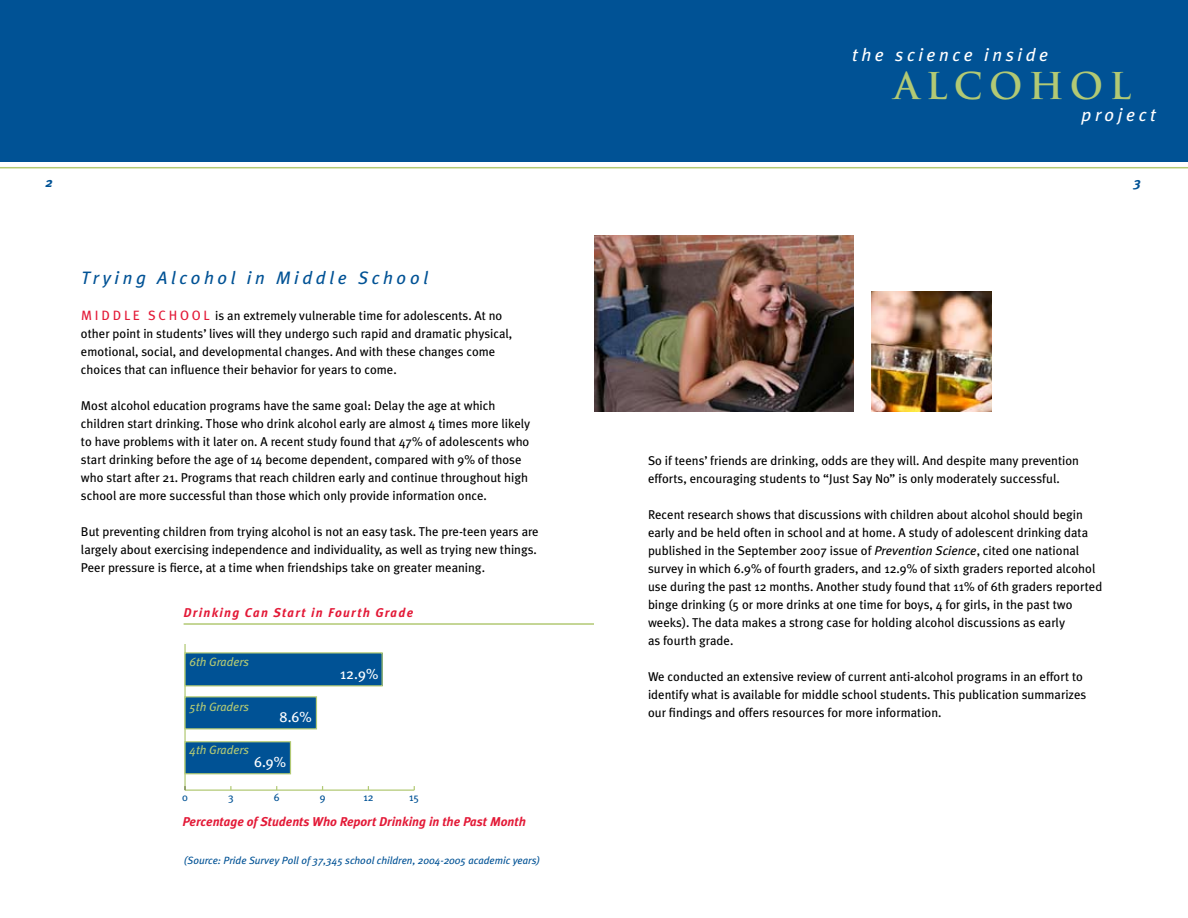
<style>
.page{position:relative;width:1188px;height:918px;background:#fff}
.page>*{position:absolute;margin:0;border:0;box-sizing:border-box;transform-origin:0 0}
.t1{font:700 36px "Trajan Pro";letter-spacing:.175em;color:#b2c974}
.t2{font:italic 18px "Meta Plus";letter-spacing:.2em;color:#005295}
.t3{font:italic 18px "Meta Plus";letter-spacing:.2em;color:#fff}
.t4{font:14.7px "Meta Plus";color:#fff}
.t5{font:italic 700 13.5px "Meta Plus";color:#005295}
.t6{font:12.75px/18px "Meta Plus";color:#000}
.t7{font:italic 700 12.75px "Meta Plus";color:#e31937}
.t8{font:italic 700 12.75px "Meta Plus";letter-spacing:.1em;color:#e31937}
.t9{font:italic 12.15px "Meta Plus";color:#b2c974}
.t10{font:italic 10.5px "Meta Plus";color:#005295}
.s1{font-size:13.5px;color:#e31937}
.s2{font-style:italic}
</style>
<div class="page">
<hr style="left:184px;top:623px;width:410px;height:2px;background:#b2c974">
<img style="left:872px;top:291px;width:120px;height:120px">
<img style="left:594px;top:235px;width:260px;height:176px">
<hr style="left:185px;top:790px;width:229px;height:1px;background:#b2c974">
<hr style="left:184px;top:629px;width:2px;height:161px;background:#b2c974">
<div style="left:185px;top:742px;width:105px;height:32px;background:#005295"></div>
<div style="left:184px;top:741px;width:107px;height:33px;border:1px solid #b2c974"></div>
<div style="left:185px;top:697px;width:131px;height:32px;background:#005295"></div>
<div style="left:184px;top:696px;width:133px;height:33px;border:1px solid #b2c974"></div>
<div style="left:185px;top:653px;width:197px;height:33px;background:#005295"></div>
<div style="left:184px;top:652px;width:199px;height:34px;border:1px solid #b2c974"></div>
<div style="left:181px;top:628px;width:9px;height:16px;background:#fff"></div>
<div style="left:0;top:0;width:1188px;height:162px;background:#005295"></div>
<hr style="left:0;top:167px;width:1188px;height:1px;background:#b2c974">
<svg style="left:184px;top:786px;width:3px;height:5px"></svg>
<svg style="left:228px;top:786px;width:5px;height:5px"></svg>
<svg style="left:274px;top:786px;width:5px;height:5px"></svg>
<svg style="left:320px;top:786px;width:5px;height:5px"></svg>
<svg style="left:364px;top:786px;width:9px;height:5px"></svg>
<svg style="left:410px;top:786px;width:5px;height:5px"></svg>
<p class="t5" style="left:45px;top:175px;width:9px">2</p>
<h2 class="t2" style="left:81px;top:268px;width:349px">Trying Alcohol in Middle School</h2>
<p class="t6" style="left:81px;top:307px;width:433px"><span class="s1">M i d d l e s c h o o l</span> is an extremely vulnerable time for adolescents. At no other point in students’ lives will they undergo such rapid and dramatic physical, emotional, social, and developmental changes. And with these changes come choices that can influence their behavior for years to come.</p>
<p class="t6" style="left:81px;top:397px;width:451px">Most alcohol education programs have the same goal: Delay the age at which children start drinking. Those who drink alcohol early are almost 4 times more likely to have problems with it later on. A recent study found that 47% of adolescents who start drinking before the age of 14 become dependent, compared with 9% of those who start after 21. Programs that reach children early and continue throughout high school are more successful than those which only provide information once.</p>
<p class="t6" style="left:81px;top:523px;width:459px">But preventing children from trying alcohol is not an easy task. The pre-teen years are largely about exercising independence and individuality, as well as trying new things.<br>Peer pressure is fierce, at a time when friendships take on greater meaning.</p>
<p class="t8" style="left:184px;top:606px;width:231px">Drinking Can Start in Fourth Grade</p>
<p class="t9" style="left:189px;top:654px;width:61px">6th Graders</p>
<p class="t9" style="left:189px;top:700px;width:61px">5th Graders</p>
<p class="t4" style="left:280px;top:708px;width:34px">8.6%</p>
<p class="t9" style="left:189px;top:743px;width:61px">4th Graders</p>
<p class="t4" style="left:254px;top:753px;width:34px">6.9%</p>
<p class="t4" style="left:340px;top:665px;width:40px">12.9%</p>
<p class="t7" style="left:182px;top:814px;width:345px">Percentage of Students Who Report Drinking in the Past Month</p>
<p class="t10" style="left:184px;top:855px;width:358px">(Source: Pride Survey Poll of 37,345 school children, 2004-2005 academic years)</p>
<h2 class="t3" style="left:852px;top:45px;width:198px">the science inside</h2>
<h1 class="t1" style="left:894px;top:63px;width:238px">ALCOHOL</h1>
<h2 class="t3" style="left:1082px;top:104px;width:76px">project</h2>
<p class="t5" style="left:1134px;top:175px;width:8px">3</p>
<p class="t6" style="left:648px;top:451px;width:433px">So if teens’ friends are drinking, odds are they will. And despite many prevention efforts, encouraging students to “Just Say N o” is only moderately successful.</p>
<p class="t6" style="left:648px;top:505px;width:456px">Recent research shows that discussions with children about alcohol should begin early and be held often in school and at home. A study of adolescent drinking data published in the September 2007 issue of <span class="s2">Prevention Science</span>, cited one national survey in which 6.9% of fourth graders, and 12.9% of sixth graders reported alcohol use during the past 12 months. Another study found that 11% of 6th graders reported binge drinking (5 or more drinks at one time for boys, 4 for girls, in the past two weeks). The data makes a strong case for holding alcohol discussions as early<br>as fourth grade.</p>
<p class="t6" style="left:648px;top:667px;width:440px">We conducted an extensive review of current anti-alcohol programs in an effort to identify what is available for middle school students. This publication summarizes our findings and offers resources for more information.</p>
</div>
